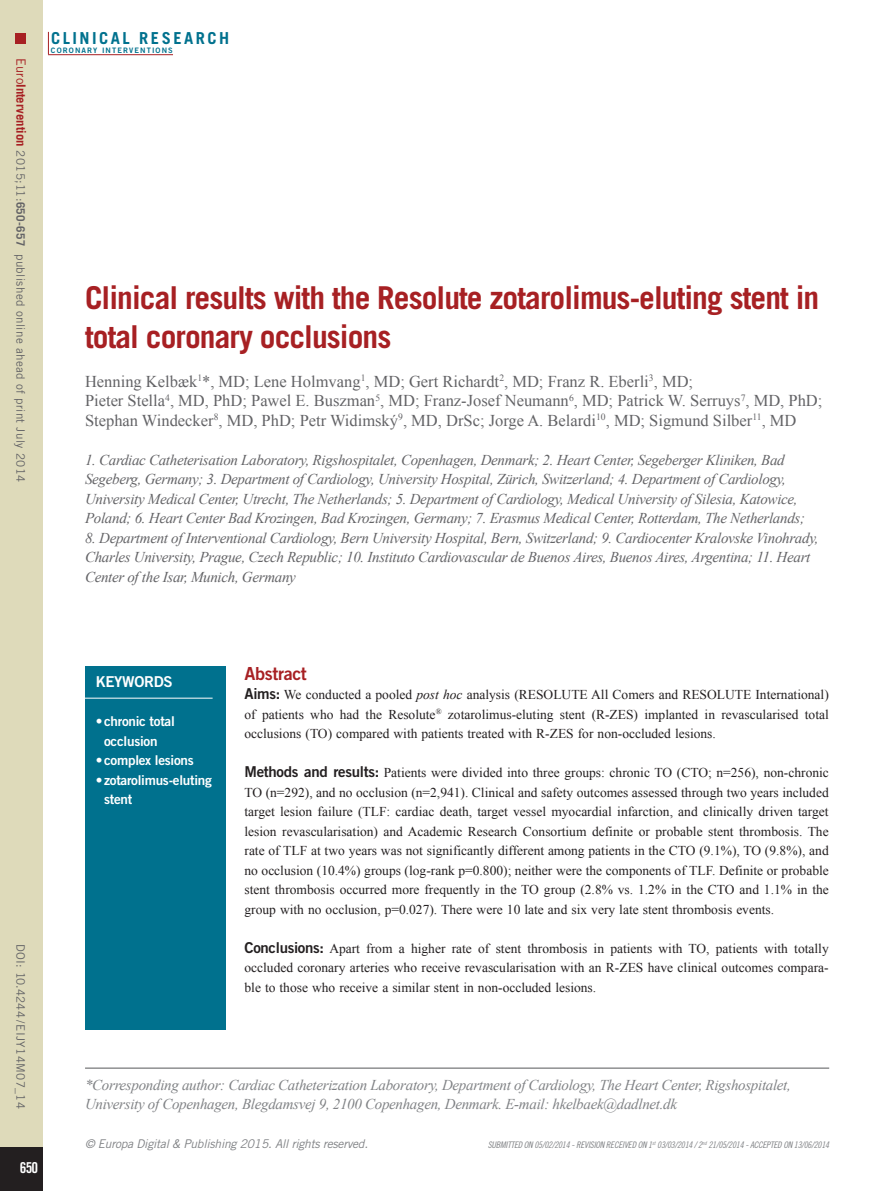
<style>
.page{position:relative;width:893px;height:1191px;background:#fff}
.page>*{position:absolute;margin:0;border:0;box-sizing:border-box;transform-origin:0 0}
.t1{font:700 31.5px/39px "+GFWESX Trade Gothic LT Std";letter-spacing:-.03em;color:#a72023}
.t2{font:18px "+PZVLKI Trade Gothic LT Std Bd 2";letter-spacing:-.02em;color:#a72023}
.t3{font:16.5px/19.5px "+LKLAFT Times New Roman";color:#636366}
.t4{font:700 16.5px "+GFWESX Trade Gothic LT Std";letter-spacing:.15em;color:#00718e}
.t5{font:italic 15px/19.5px "+LEHDSE Times New Roman";letter-spacing:-.02em;color:#636366}
.t6{font:italic 15px/19.5px "+LEHDSE Times New Roman";letter-spacing:-.02em;color:#808285}
.t7{font:15px "+PZVLKI Trade Gothic LT Std Bd 2";letter-spacing:-.02em;color:#fff}
.t8{font:15px "+TPOMPO Trade Gothic LT Std Bd Cn 20";color:#fff}
.t9{font:13.5px/19.5px "+LKLAFT Times New Roman";color:#231f20;text-align:justify}
.t10{font:13.5px/19.5px "+PZVLKI Trade Gothic LT Std Bd 2";letter-spacing:-.02em;color:#fff}
.t11{font:italic 12px "+ACVKCV Trade Gothic LT Std";letter-spacing:-.02em;color:#808285}
.t12{font:11.7px "+VAPLLA Trade Gothic LT Std";letter-spacing:.03em;color:#636366}
.t13{font:9px "+OVDCXK Trade Gothic LT Std Cn 18 Obl";letter-spacing:-.02em;color:#808285}
.t14{font:7.5px "+PZVLKI Trade Gothic LT Std Bd 2";letter-spacing:.15em;color:#00718e}
.s1{font-size:12.75px;color:#a72023}
.s2{font-family:"+GFWESX Trade Gothic LT Std";font-weight:700;font-size:12.75px;color:#a72023}
.s3{font-family:"+GFWESX Trade Gothic LT Std";font-weight:700}
.s4{font-family:"+PZVLKI Trade Gothic LT Std Bd 2";font-size:15px}
.s5{font-family:"+LEHDSE Times New Roman";font-style:italic}
</style>
<div class="page">
<div style="left:0;top:0;width:43px;height:1191px;background:#dedaba"></div>
<svg style="left:48px;top:32px;width:1px;height:22px"></svg>
<hr style="left:48px;top:54px;width:125px;height:1px;background:#a72023">
<div style="left:0;top:1147px;width:43px;height:44px;background:#231f20"></div>
<div style="left:16px;top:34px;width:10px;height:10px;background:#a72023"></div>
<hr style="left:85px;top:1067px;width:744px;height:1px;background:#57585a">
<div style="left:85px;top:665px;width:140px;height:364px;background:#00718e"></div>
<hr style="left:83px;top:698px;width:130px;height:1px;background:#fff">
<p class="t12" style="left:25px;top:58px;width:425px;rotate:90deg"><span class="s1">Euro</span><span class="s2">Intervention</span> 2015;11:<span class="s3">650-657</span> published online ahead of print July 2014</p>
<p class="t4" style="left:51px;top:32px;width:180px">CLINICAL RESEARCH</p>
<p class="t14" style="left:51px;top:47px;width:123px">CORONARY INTERVENTIONS</p>
<h1 class="t1" style="left:85px;top:280px;width:736px">Clinical results with the Resolute zotarolimus-eluting stent in total coronary occlusions</h1>
<p class="t3" style="left:85px;top:373px;width:739px">Henning Kelbæk<sup>1</sup>*, MD; Lene Holmvang<sup>1</sup>, MD; Gert Richardt<sup>2</sup>, MD; Franz R. Eberli<sup>3</sup>, MD;<br>Pieter Stella<sup>4</sup>, MD, PhD; Pawel E. Buszman<sup>5</sup>, MD; Franz-Josef Neumann<sup>6</sup>, MD; Patrick W. Serruys<sup>7</sup>, MD, PhD;<br>Stephan Windecker<sup>8</sup>, MD, PhD; Petr Widimský<sup>9</sup>, MD, DrSc; Jorge A. Belardi<sup>10</sup>, MD; Sigmund Silber<sup>11</sup>, MD</p>
<p class="t5" style="left:85px;top:451px;width:721px">1. Cardiac Catheterisation Laboratory, Rigshospitalet, Copenhagen, Denmark; 2. Heart Center, Segeberger Kliniken, Bad Segeberg, Germany; 3. Department of Cardiology, University Hospital, Zürich, Switzerland; 4. Department of Cardiology, University Medical Center, Utrecht, The Netherlands; 5. Department of Cardiology, Medical University of Silesia, Katowice, Poland; 6. Heart Center Bad Krozingen, Bad Krozingen, Germany; 7. Erasmus Medical Center, Rotterdam, The Netherlands;</p>
<p class="t5" style="left:85px;top:529px;width:735px">8. Department of Interventional Cardiology, Bern University Hospital, Bern, Switzerland; 9. Cardiocenter Kralovske Vinohrady,<br>Charles University, Prague, Czech Republic; 10. Instituto Cardiovascular de Buenos Aires, Buenos Aires, Argentina; 11. Heart<br>Center of the Isar, Munich, Germany</p>
<p class="t12" style="left:25px;top:944px;width:166px;rotate:90deg">DOI: 10.4244/EIJY14M07_14</p>
<p class="t8" style="left:20px;top:1162px;width:20px">650</p>
<p class="t7" style="left:96px;top:676px;width:79px">KEYWORDS</p>
<p class="t10" style="left:104px;top:712px;width:72px;text-indent:-9px">• chronic total occlusion</p>
<p class="t10" style="left:96px;top:751px;width:100px">• complex lesions</p>
<p class="t10" style="left:104px;top:771px;width:109px;text-indent:-9px">• zotarolimus-eluting stent</p>
<h2 class="t2" style="left:244px;top:666px;width:64px">Abstract</h2>
<p class="t9" style="left:244px;top:686px;width:586px"><span class="s4">Aims:</span> We conducted a pooled <span class="s5">post hoc</span> analysis (RESOLUTE All Comers and RESOLUTE International) of patients who had the Resolute<sup>®</sup> zotarolimus-eluting stent (R-ZES) implanted in revascularised total occlusions (TO) compared with patients treated with R-ZES for non-occluded lesions.</p>
<p class="t9" style="left:244px;top:764px;width:586px"><span class="s4">Methods and results:</span> Patients were divided into three groups: chronic TO (CTO; n=256), non-chronic TO (n=292), and no occlusion (n=2,941). Clinical and safety outcomes assessed through two years included target lesion failure (TLF: cardiac death, target vessel myocardial infarction, and clinically driven target lesion revascularisation) and Academic Research Consortium definite or probable stent thrombosis. The rate of TLF at two years was not significantly different among patients in the CTO (9.1%), TO (9.8%), and no occlusion (10.4%) groups (log-rank p=0.800); neither were the components of TLF. Definite or probable stent thrombosis occurred more frequently in the TO group (2.8% vs. 1.2% in the CTO and 1.1% in the group with no occlusion, p=0.027). There were 10 late and six very late stent thrombosis events.</p>
<p class="t9" style="left:244px;top:939px;width:586px"><span class="s4">Conclusions:</span> Apart from a higher rate of stent thrombosis in patients with TO, patients with totally occluded coronary arteries who receive revascularisation with an R-ZES have clinical outcomes compara&shy;ble to those who receive a similar stent in non-occluded lesions.</p>
<p class="t6" style="left:85px;top:1076px;width:707px">*Corresponding author: Cardiac Catheterization Laboratory, Department of Cardiology, The Heart Center, Rigshospitalet,<br>University of Copenhagen, Blegdamsvej 9, 2100 Copenhagen, Denmark. E-mail: hkelbaek@dadlnet.dk</p>
<p class="t11" style="left:85px;top:1139px;width:285px">© Europa Digital &amp; Publishing 2015. All rights reserved.</p>
<p class="t13" style="left:488px;top:1140px;width:343px">SUBMITTED ON 05/02/2014 - REVISION RECEIVED ON 1<sup>st</sup> 03/03/2014 / 2<sup>nd</sup> 21/05/2014 - ACCEPTED ON 13/06/2014</p>
</div>
